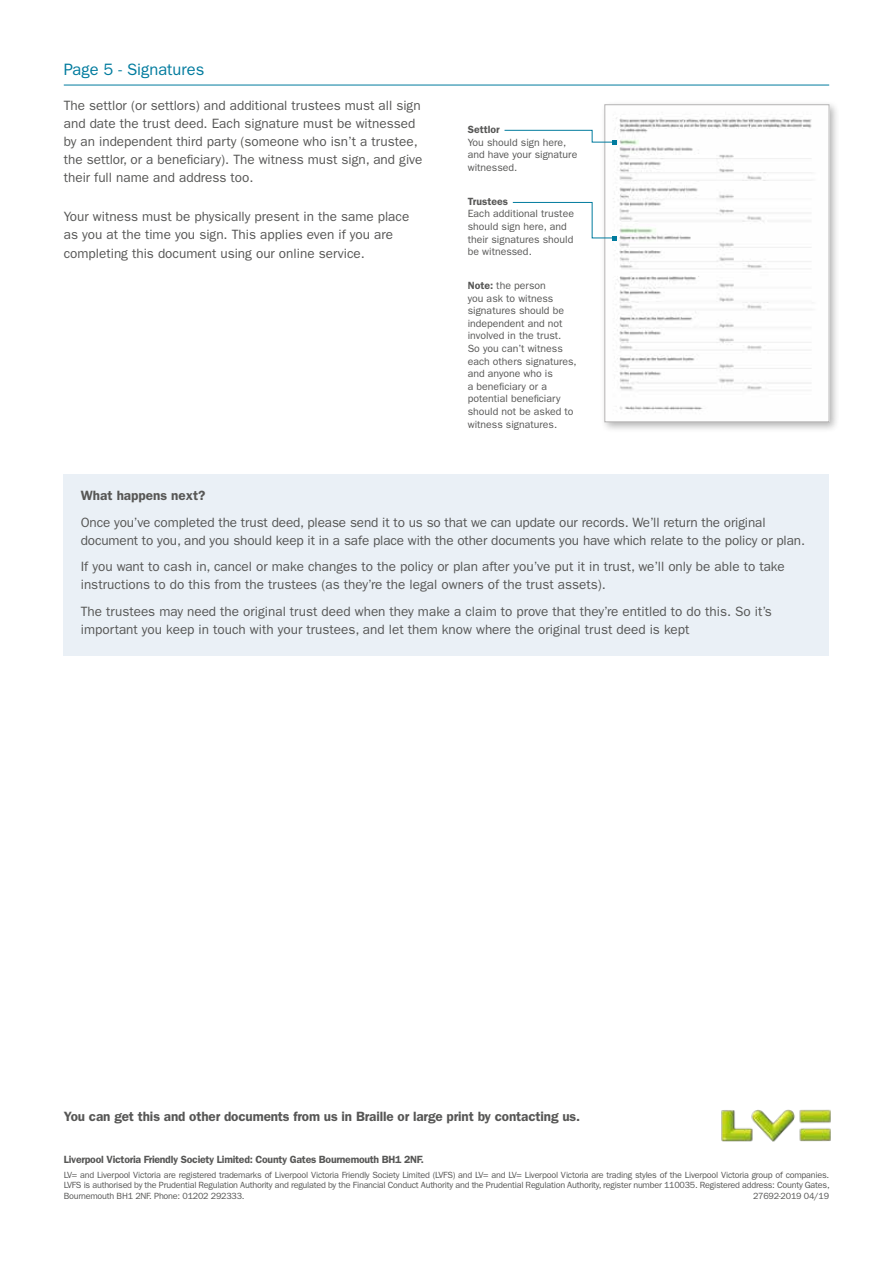
<style>
.page{position:relative;width:893px;height:1263px;background:#fff}
.page>*{position:absolute;margin:0;border:0;box-sizing:border-box;transform-origin:0 0}
.t1{font:16.5px "ITC Franklin Gothic Std";color:#007b9e}
.t2{font:13.5px/18px "ITC Franklin Gothic Std";color:#575756}
.t3{font:600 13.5px "ITC Franklin Gothic Std";letter-spacing:-.01em;color:#575756}
.t4{font:10.5px/12.6px "ITC Franklin Gothic Std";color:#575756}
.t5{font:600 10.5px "ITC Franklin Gothic Std";letter-spacing:-.025em;color:#575756}
.t6{font:600 10.5px "ITC Franklin Gothic Std";color:#575756}
.t7{font:9px/10.8px "ITC Franklin Gothic Std";letter-spacing:-.025em;color:#575756;text-align:justify}
.s1{font-weight:600}
</style>
<div class="page">
<hr style="left:64px;top:85px;width:765px;height:1px;background:#007b9e">
<div style="left:600px;top:100px;width:240px;height:333px;background:#000;opacity:.3"></div>
<img style="left:607px;top:107px;width:220px;height:313px">
<div style="left:605px;top:105px;width:224px;height:317px;border:1px solid #b3b2b2"></div>
<svg style="left:504px;top:130px;width:112px;height:14px"></svg>
<svg style="left:512px;top:202px;width:104px;height:38px"></svg>
<div style="left:64px;top:474px;width:765px;height:181px;background:#eaf0f6"></div>
<img style="left:721px;top:1109px;width:110px;height:33px">
<p class="t1" style="left:64px;top:60px;width:142px">Page 5 - Signatures</p>
<p class="t2" style="left:64px;top:97px;width:360px">The settlor (or settlors) and additional trustees must all sign and date the trust deed. Each signature must be witnessed by an independent third party (someone who isn’t a trustee, the settlor, or a beneficiary). The witness must sign, and give their full name and address too.</p>
<p class="t2" style="left:64px;top:208px;width:347px">Your witness must be physically present in the same place as you at the time you sign. This applies even if you are completing this document using our online service.</p>
<p class="t6" style="left:468px;top:123px;width:33px">Settlor</p>
<p class="t4" style="left:468px;top:136px;width:111px">You should sign here, and have your signature witnessed.</p>
<p class="t6" style="left:468px;top:195px;width:42px">Trustees</p>
<p class="t4" style="left:468px;top:208px;width:108px">Each additional trustee should sign here, and their signatures should be witnessed.</p>
<p class="t4" style="left:468px;top:279px;width:110px"><span class="s1">Note:</span> the person<br>you ask to witness signatures should be independent and not involved in the trust.<br>So you can’t witness each others signatures, and anyone who is<br>a beneficiary or a potential beneficiary should not be asked to witness signatures.</p>
<p class="t3" style="left:81px;top:488px;width:126px">What happens next?</p>
<p class="t2" style="left:81px;top:513px;width:726px">Once you’ve completed the trust deed, please send it to us so that we can update our records. We’ll return the original document to you, and you should keep it in a safe place with the other documents you have which relate to the policy or plan.</p>
<p class="t2" style="left:81px;top:558px;width:705px">If you want to cash in, cancel or make changes to the policy or plan after you’ve put it in trust, we’ll only be able to take instructions to do this from the trustees (as they’re the legal owners of the trust assets).</p>
<p class="t2" style="left:81px;top:602px;width:693px">The trustees may need the original trust deed when they make a claim to prove that they’re entitled to do this. So it’s important you keep in touch with your trustees, and let them know where the original trust deed is kept</p>
<p class="t3" style="left:64px;top:1108px;width:518px">You can get this and other documents from us in Braille or large print by contacting us.</p>
<p class="t5" style="left:64px;top:1153px;width:362px">Liverpool Victoria Friendly Society Limited: County Gates Bournemouth BH1 2NF.</p>
<p class="t7" style="left:64px;top:1169px;width:767px">LV= and Liverpool Victoria are registered trademarks of Liverpool Victoria Friendly Society Limited (LVFS) and LV= and LV= Liverpool Victoria are trading styles of the Liverpool Victoria group of companies.<br>LVFS is authorised by the Prudential Regulation Authority and regulated by the Financial Conduct Authority and the Prudential Regulation Authority, register number 110035. Registered address: County Gates, Bournemouth BH1 2NF. Phone: 01202 292333.</p>
<p class="t7" style="left:753px;top:1191px;width:78px">27692-2019 04/19</p>
</div>
